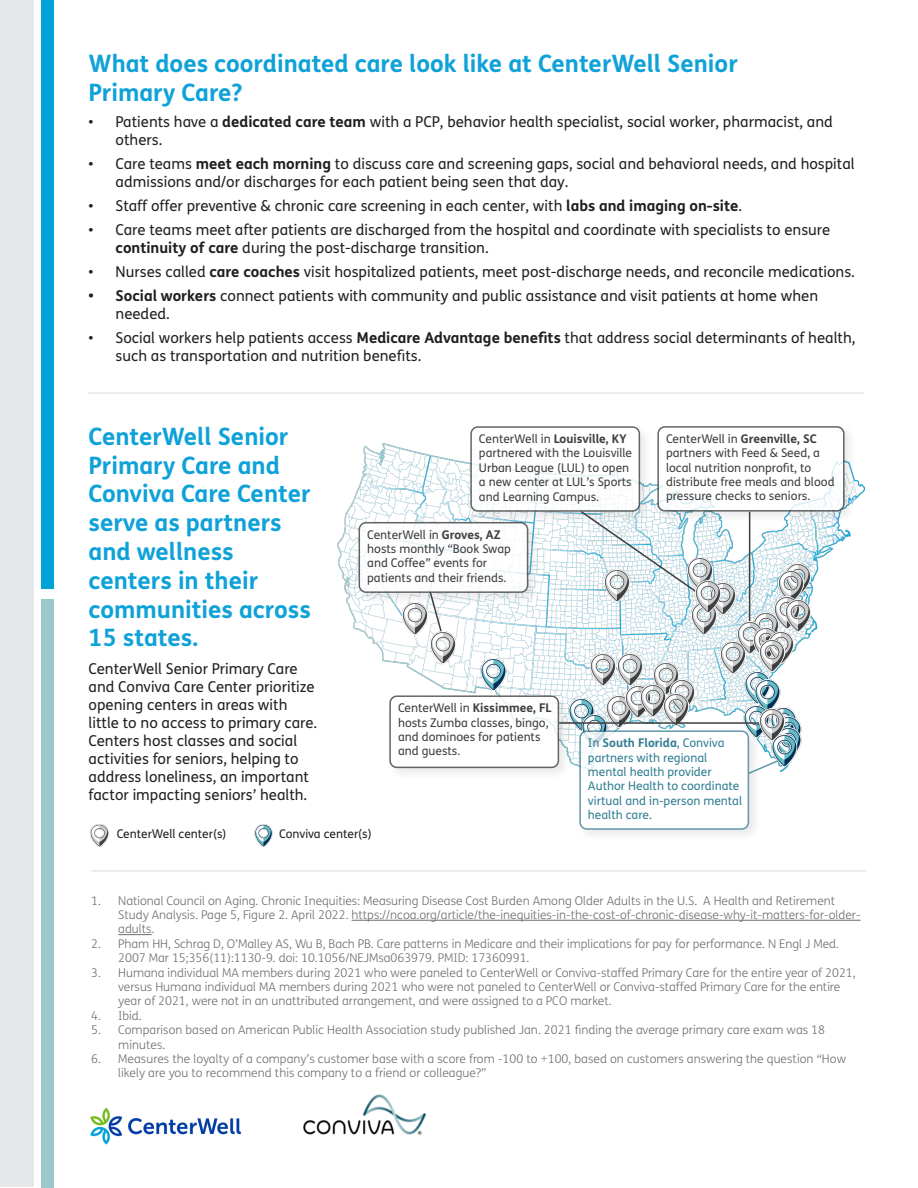
<style>
.page{position:relative;width:918px;height:1188px;background:#fff}
.page>*{position:absolute;margin:0;border:0;box-sizing:border-box;transform-origin:0 0}
.t1{font:700 24px/28.8px "FS Humana";color:#0fa2d8}
.t2{font:15px/18px "FS Humana";color:#231f20}
.t3{font:300 12px/14.4px "FS Humana";color:#6c6d70}
.t4{font:12px/14.4px "FS Humana";color:#3e3e3f}
.t5{font:12px/14.4px "FS Humana";color:#327e93}
.t6{font:12px "FS Humana";color:#231f20}
.s1{font-weight:700}
</style>
<div class="page">
<div style="left:41px;top:0;width:13px;height:589px;background:#00a3d7"></div>
<div style="left:41px;top:599px;width:13px;height:589px;background:#9dc8c9"></div>
<div style="left:0;top:0;width:34px;height:1187px;background:#e6e7e8"></div>
<hr style="left:89px;top:392px;width:775px;height:2px;background:#e6e7e8">
<img style="left:91px;top:824px;width:17px;height:22px">
<img style="left:254px;top:824px;width:19px;height:22px">
<img style="left:90px;top:1107px;width:151px;height:38px">
<img style="left:304px;top:1095px;width:122px;height:39px">
<img style="left:338px;top:444px;width:526px;height:327px">
<svg style="left:762px;top:757px;width:21px;height:15px"></svg>
<img style="left:402px;top:606px;width:25px;height:29px">
<img style="left:478px;top:659px;width:32px;height:32px">
<img style="left:572px;top:698px;width:25px;height:32px">
<img style="left:578px;top:714px;width:29px;height:13px">
<img style="left:591px;top:653px;width:25px;height:32px">
<img style="left:607px;top:695px;width:25px;height:32px">
<img style="left:604px;top:595px;width:25px;height:6px">
<img style="left:618px;top:653px;width:25px;height:32px">
<img style="left:626px;top:685px;width:25px;height:32px">
<img style="left:653px;top:663px;width:25px;height:31px">
<img style="left:640px;top:684px;width:25px;height:32px">
<img style="left:669px;top:680px;width:25px;height:32px">
<img style="left:664px;top:694px;width:25px;height:32px">
<img style="left:700px;top:557px;width:13px;height:24px">
<img style="left:691px;top:603px;width:25px;height:32px">
<img style="left:711px;top:583px;width:25px;height:32px">
<img style="left:785px;top:564px;width:25px;height:32px">
<img style="left:779px;top:571px;width:25px;height:29px">
<img style="left:775px;top:597px;width:25px;height:32px">
<img style="left:785px;top:600px;width:25px;height:32px">
<img style="left:753px;top:613px;width:25px;height:14px">
<img style="left:737px;top:621px;width:25px;height:32px">
<img style="left:753px;top:627px;width:25px;height:32px">
<img style="left:768px;top:632px;width:25px;height:32px">
<img style="left:760px;top:640px;width:25px;height:32px">
<img style="left:721px;top:641px;width:25px;height:32px">
<img style="left:742px;top:672px;width:32px;height:32px">
<img style="left:751px;top:679px;width:32px;height:28px">
<img style="left:741px;top:706px;width:32px;height:21px">
<img style="left:767px;top:707px;width:32px;height:9px">
<img style="left:784px;top:716px;width:20px;height:11px">
<img style="left:784px;top:727px;width:21px;height:32px">
<svg style="left:428px;top:606px;width:16px;height:32px"></svg>
<img style="left:769px;top:735px;width:32px;height:31px">
<div style="left:355px;top:518px;width:186px;height:88px;background:#231f20;opacity:.12"></div>
<div style="left:359px;top:523px;width:169px;height:69px;background:#fff;border-radius:7px"></div>
<div style="left:359px;top:522px;width:169px;height:71px;border:2px solid #3e3e3f;border-radius:7px"></div>
<img style="left:431px;top:632px;width:25px;height:31px">
<div style="left:467px;top:423px;width:186px;height:102px;background:#231f20;opacity:.12"></div>
<div style="left:471px;top:427px;width:168px;height:84px;background:#fff;border-radius:7px"></div>
<div style="left:470px;top:426px;width:170px;height:86px;border:2px solid #3e3e3f;border-radius:7px"></div>
<svg style="left:579px;top:510px;width:121px;height:85px"></svg>
<img style="left:696px;top:581px;width:25px;height:32px">
<div style="left:576px;top:727px;width:186px;height:116px;background:#231f20;opacity:.12"></div>
<div style="left:580px;top:731px;width:168px;height:98px;background:#fff;border-radius:7px"></div>
<div style="left:579px;top:730px;width:170px;height:100px;border:2px solid #3b7e93;border-radius:7px"></div>
<div style="left:654px;top:423px;width:204px;height:102px;background:#231f20;opacity:.12"></div>
<div style="left:658px;top:427px;width:186px;height:84px;background:#fff;border-radius:7px"></div>
<div style="left:657px;top:426px;width:188px;height:86px;border:2px solid #3e3e3f;border-radius:7px"></div>
<hr style="left:749px;top:512px;width:1px;height:109px;background:#3e3e3f">
<div style="left:386px;top:692px;width:186px;height:89px;background:#231f20;opacity:.12"></div>
<div style="left:390px;top:696px;width:168px;height:71px;background:#fff;border-radius:7px"></div>
<div style="left:389px;top:695px;width:170px;height:73px;border:2px solid #3e3e3f;border-radius:7px"></div>
<hr style="left:559px;top:722px;width:202px;height:2px;background:#3e3e3f">
<img style="left:759px;top:709px;width:25px;height:32px">
<hr style="left:91px;top:870px;width:776px;height:2px;background:#e6e7e8">
<hr style="left:352px;top:920px;width:509px;height:1px;background:#6c6d70">
<hr style="left:118px;top:934px;width:34px;height:1px;background:#6c6d70">
<p class="t1" style="left:89px;top:48px;width:651px">What does coordinated care look like at CenterWell Senior<br>Primary Care?</p>
<p class="t2" style="left:116px;top:113px;width:719px;text-indent:-27px">• Patients have a <span class="s1">dedicated care team</span> with a PCP, behavior health specialist, social worker, pharmacist, and others.</p>
<p class="t2" style="left:116px;top:155px;width:741px;text-indent:-27px">• Care teams <span class="s1">meet each morning</span> to discuss care and screening gaps, social and behavioral needs, and hospital admissions and/or discharges for each patient being seen that day.</p>
<p class="t2" style="left:89px;top:197px;width:655px">• Staff offer preventive &amp; chronic care screening in each center, with <span class="s1">labs and imaging on-site</span>.</p>
<p class="t2" style="left:116px;top:221px;width:716px;text-indent:-27px">• Care teams meet after patients are discharged from the hospital and coordinate with specialists to ensure <span class="s1">continuity of care</span> during the post-discharge transition.</p>
<p class="t2" style="left:89px;top:263px;width:768px">• Nurses called <span class="s1">care coaches</span> visit hospitalized patients, meet post-discharge needs, and reconcile medications.</p>
<p class="t2" style="left:116px;top:287px;width:704px;text-indent:-27px"><span class="s1">• Social workers</span> connect patients with community and public assistance and visit patients at home when needed.</p>
<p class="t2" style="left:116px;top:329px;width:741px;text-indent:-27px">• Social workers help patients access <span class="s1">Medicare Advantage benefits</span> that address social determinants of health, such as transportation and nutrition benefits.</p>
<p class="t1" style="left:89px;top:421px;width:224px">CenterWell Senior<br>Primary Care and<br>Conviva Care Center serve as partners and wellness centers in their communities across<br>15 states.</p>
<p class="t2" style="left:89px;top:660px;width:230px">CenterWell Senior Primary Care and Conviva Care Center prioritize opening centers in areas with little to no access to primary care.<br>Centers host classes and social activities for seniors, helping to address loneliness, an important factor impacting seniors’ health.</p>
<p class="t6" style="left:117px;top:826px;width:111px">CenterWell center(s)</p>
<p class="t6" style="left:279px;top:826px;width:94px">Conviva center(s)</p>
<p class="t4" style="left:666px;top:431px;width:170px">CenterWell in <span class="s1">Greenville, SC </span>partners with Feed &amp; Seed, a local nutrition nonprofit, to distribute free meals and blood pressure checks to seniors.</p>
<p class="t4" style="left:479px;top:431px;width:155px">CenterWell in <span class="s1">Louisville, KY </span>partnered with the Louisville<br>Urban League (LUL) to open a new center at LUL’s Sports and Learning Campus.</p>
<p class="t4" style="left:367px;top:527px;width:145px">CenterWell in <span class="s1">Groves, AZ </span>hosts monthly “Book Swap and Coffee” events for patients and their friends.</p>
<p class="t4" style="left:398px;top:700px;width:155px">CenterWell in <span class="s1">Kissimmee, FL </span>hosts Zumba classes, bingo, and dominoes for patients and guests.</p>
<p class="t5" style="left:588px;top:735px;width:156px">In <span class="s1">South Florida</span>, Conviva partners with regional mental health provider<br>Author Health to coordinate virtual and in-person mental health care.</p>
<p class="t3" style="left:118px;top:893px;width:744px;text-indent:-27px">1. National Council on Aging. Chronic Inequities: Measuring Disease Cost Burden Among Older Adults in the U.S. A Health and Retirement<br>Study Analysis. Page 5, Figure 2. April 2022. https://ncoa.org/article/the-inequities-in-the-cost-of-chronic-disease-why-it-matters-for-older&shy;adults.</p>
<p class="t3" style="left:118px;top:936px;width:722px;text-indent:-27px">2. Pham HH, Schrag D, O’Malley AS, Wu B, Bach PB. Care patterns in Medicare and their implications for pay for performance. N Engl J Med.<br>2007 Mar 15;356(11):1130-9. doi: 10.1056/NEJMsa063979. PMID: 17360991.</p>
<p class="t3" style="left:118px;top:965px;width:739px;text-indent:-27px">3. Humana individual MA members during 2021 who were paneled to CenterWell or Conviva-staffed Primary Care for the entire year of 2021, versus Humana individual MA members during 2021 who were not paneled to CenterWell or Conviva-staffed Primary Care for the entire year of 2021, were not in an unattributed arrangement, and were assigned to a PCO market.</p>
<p class="t3" style="left:91px;top:1008px;width:52px">4. Ibid.</p>
<p class="t3" style="left:118px;top:1023px;width:708px;text-indent:-27px">5. Comparison based on American Public Health Association study published Jan. 2021 finding the average primary care exam was 18 minutes.</p>
<p class="t3" style="left:118px;top:1051px;width:729px;text-indent:-27px">6. Measures the loyalty of a company’s customer base with a score from -100 to +100, based on customers answering the question “How likely are you to recommend this company to a friend or colleague?”</p>
</div>
